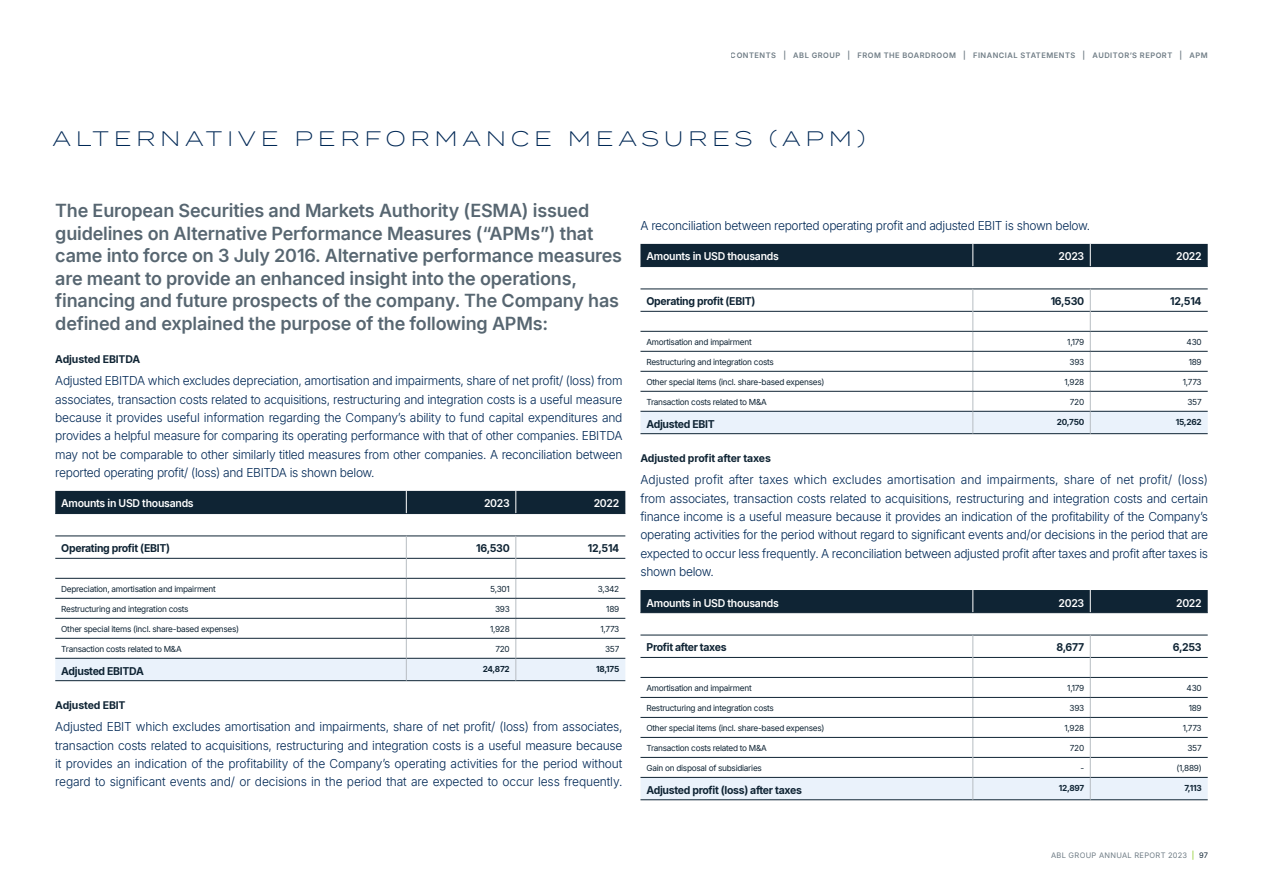
<style>
.page{position:relative;width:1263px;height:893px;background:#fff}
.page>*{position:absolute;margin:0;border:0;box-sizing:border-box;transform-origin:0 0}
.t1{font:300 21px "Termina";letter-spacing:.22em;color:#002855}
.t2{font:600 18px/22.5px "Inter";letter-spacing:-.01em;color:#576671}
.t3{font:300 12.3px/18.5px "Inter";letter-spacing:-.025em;color:#002855;text-align:justify}
.t4{font:700 10.65px "Inter";letter-spacing:-.03em;color:#0f2434}
.t5{font:600 10.65px "Inter";letter-spacing:-.025em;color:#fff}
.t6{font:700 10.5px "Inter";letter-spacing:-.01em;color:#0f2434}
.t7{font:8.25px "Inter";letter-spacing:-.035em;color:#0f2434}
.t8{font:700 8.25px "Inter";letter-spacing:-.03em;color:#0f2434}
.t9{font:600 7.5px "Inter";letter-spacing:.065em;color:#6f7c85}
.t10{font:7.5px "Inter";letter-spacing:.04em;color:#6f7c85}
.s1{color:#79c300}
.s2{color:#0f2434}
</style>
<div class="page">
<div style="left:55px;top:491px;width:570px;height:22px;background:#0f2434"></div>
<hr style="left:55px;top:513px;width:351px;height:1px;background:#0f2434">
<hr style="left:406px;top:513px;width:110px;height:1px;background:#0f2434">
<hr style="left:516px;top:513px;width:109px;height:1px;background:#0f2434">
<svg style="left:55px;top:536px;width:570px;height:145px"></svg>
<div style="left:640px;top:244px;width:568px;height:22px;background:#0f2434"></div>
<hr style="left:640px;top:266px;width:333px;height:1px;background:#0f2434">
<hr style="left:973px;top:266px;width:117px;height:1px;background:#0f2434">
<hr style="left:1090px;top:266px;width:118px;height:1px;background:#0f2434">
<svg style="left:640px;top:289px;width:568px;height:145px"></svg>
<div style="left:640px;top:590px;width:568px;height:22px;background:#0f2434"></div>
<hr style="left:640px;top:612px;width:333px;height:1px;background:#0f2434">
<hr style="left:973px;top:612px;width:117px;height:1px;background:#0f2434">
<hr style="left:1090px;top:612px;width:118px;height:1px;background:#0f2434">
<svg style="left:640px;top:635px;width:568px;height:165px"></svg>
<p class="t9" style="left:731px;top:50px;width:478px">CONTENTS | ABL GROUP | FROM THE BOARDROOM | FINANCIAL STATEMENTS | AUDITOR’S REPORT | APM</p>
<h1 class="t1" style="left:52px;top:124px;width:815px">ALTERNATIVE PERFORMANCE MEASURES (APM)</h1>
<p class="t2" style="left:55px;top:199px;width:568px">The European Securities and Markets Authority (ESMA) issued guidelines on Alternative Performance Measures (“APMs”) that came into force on 3 July 2016. Alternative performance measures are meant to provide an enhanced insight into the operations, financing and future prospects of the company. The Company has defined and explained the purpose of the following APMs:</p>
<p class="t6" style="left:55px;top:351px;width:87px">Adjusted EBITDA</p>
<p class="t3" style="left:55px;top:371px;width:569px">Adjusted EBITDA which excludes depreciation, amortisation and impairments, share of net profit/ (loss) from associates, transaction costs related to acquisitions, restructuring and integration costs is a useful measure because it provides useful information regarding the Company’s ability to fund capital expenditures and provides a helpful measure for comparing its operating performance with that of other companies. EBITDA may not be comparable to other similarly titled measures from other companies. A reconciliation between reported operating profit/ (loss) and EBITDA is shown below.</p>
<p class="t5" style="left:61px;top:496px;width:134px">Amounts in USD thousands</p>
<p class="t5" style="left:484px;top:496px;width:27px">2023</p>
<p class="t5" style="left:594px;top:496px;width:27px">2022</p>
<p class="t4" style="left:61px;top:540px;width:110px">Operating profit (EBIT)</p>
<p class="t4" style="left:476px;top:540px;width:35px">16,530</p>
<p class="t4" style="left:588px;top:540px;width:33px">12,514</p>
<p class="t7" style="left:61px;top:583px;width:156px">Depreciation, amortisation and impairment</p>
<p class="t7" style="left:490px;top:583px;width:21px">5,301</p>
<p class="t7" style="left:598px;top:583px;width:23px">3,342</p>
<p class="t7" style="left:61px;top:603px;width:129px">Restructuring and integration costs</p>
<p class="t7" style="left:495px;top:603px;width:16px">393</p>
<p class="t7" style="left:606px;top:603px;width:15px">189</p>
<p class="t7" style="left:61px;top:623px;width:179px">Other special items (incl. share-based expenses)</p>
<p class="t7" style="left:490px;top:623px;width:21px">1,928</p>
<p class="t7" style="left:600px;top:623px;width:20px">1,773</p>
<p class="t7" style="left:61px;top:643px;width:122px">Transaction costs related to M&amp;A</p>
<p class="t7" style="left:495px;top:643px;width:16px">720</p>
<p class="t7" style="left:605px;top:643px;width:16px">357</p>
<p class="t4" style="left:61px;top:663px;width:84px">Adjusted EBITDA</p>
<p class="t8" style="left:483px;top:663px;width:29px">24,872</p>
<p class="t8" style="left:596px;top:663px;width:25px">18,175</p>
<p class="t6" style="left:55px;top:697px;width:72px">Adjusted EBIT</p>
<p class="t3" style="left:55px;top:717px;width:569px">Adjusted EBIT which excludes amortisation and impairments, share of net profit/ (loss) from associates, transaction costs related to acquisitions, restructuring and integration costs is a useful measure because it provides an indication of the profitability of the Company’s operating activities for the period without regard to significant events and/ or decisions in the period that are expected to occur less frequently.</p>
<p class="t3" style="left:640px;top:216px;width:451px">A reconciliation between reported operating profit and adjusted EBIT is shown below.</p>
<p class="t5" style="left:646px;top:249px;width:134px">Amounts in USD thousands</p>
<p class="t5" style="left:1058px;top:249px;width:27px">2023</p>
<p class="t5" style="left:1176px;top:249px;width:27px">2022</p>
<p class="t4" style="left:646px;top:293px;width:110px">Operating profit (EBIT)</p>
<p class="t4" style="left:1051px;top:293px;width:35px">16,530</p>
<p class="t4" style="left:1170px;top:293px;width:33px">12,514</p>
<p class="t7" style="left:646px;top:336px;width:107px">Amortisation and impairment</p>
<p class="t7" style="left:1067px;top:336px;width:18px">1,179</p>
<p class="t7" style="left:1186px;top:336px;width:17px">430</p>
<p class="t7" style="left:646px;top:356px;width:129px">Restructuring and integration costs</p>
<p class="t7" style="left:1069px;top:356px;width:16px">393</p>
<p class="t7" style="left:1189px;top:356px;width:15px">189</p>
<p class="t7" style="left:646px;top:376px;width:179px">Other special items (incl. share-based expenses)</p>
<p class="t7" style="left:1064px;top:376px;width:21px">1,928</p>
<p class="t7" style="left:1183px;top:376px;width:20px">1,773</p>
<p class="t7" style="left:646px;top:396px;width:122px">Transaction costs related to M&amp;A</p>
<p class="t7" style="left:1070px;top:396px;width:16px">720</p>
<p class="t7" style="left:1187px;top:396px;width:16px">357</p>
<p class="t4" style="left:646px;top:416px;width:70px">Adjusted EBIT</p>
<p class="t8" style="left:1057px;top:416px;width:29px">20,750</p>
<p class="t8" style="left:1176px;top:416px;width:27px">15,262</p>
<p class="t6" style="left:640px;top:450px;width:132px">Adjusted profit after taxes</p>
<p class="t3" style="left:640px;top:470px;width:569px">Adjusted profit after taxes which excludes amortisation and impairments, share of net profit/ (loss) from associates, transaction costs related to acquisitions, restructuring and integration costs and certain finance income is a useful measure because it provides an indication of the profitability of the Company’s operating activities for the period without regard to significant events and/or decisions in the period that are expected to occur less frequently. A reconciliation between adjusted profit after taxes and profit after taxes is shown below.</p>
<p class="t5" style="left:646px;top:595px;width:134px">Amounts in USD thousands</p>
<p class="t5" style="left:1058px;top:595px;width:27px">2023</p>
<p class="t5" style="left:1176px;top:595px;width:27px">2022</p>
<p class="t4" style="left:646px;top:640px;width:82px">Profit after taxes</p>
<p class="t4" style="left:1056px;top:640px;width:29px">8,677</p>
<p class="t4" style="left:1173px;top:640px;width:30px">6,253</p>
<p class="t7" style="left:646px;top:682px;width:107px">Amortisation and impairment</p>
<p class="t7" style="left:1067px;top:682px;width:18px">1,179</p>
<p class="t7" style="left:1186px;top:682px;width:17px">430</p>
<p class="t7" style="left:646px;top:702px;width:129px">Restructuring and integration costs</p>
<p class="t7" style="left:1069px;top:702px;width:16px">393</p>
<p class="t7" style="left:1189px;top:702px;width:15px">189</p>
<p class="t7" style="left:646px;top:722px;width:179px">Other special items (incl. share-based expenses)</p>
<p class="t7" style="left:1064px;top:722px;width:21px">1,928</p>
<p class="t7" style="left:1183px;top:722px;width:20px">1,773</p>
<p class="t7" style="left:646px;top:742px;width:122px">Transaction costs related to M&amp;A</p>
<p class="t7" style="left:1070px;top:742px;width:16px">720</p>
<p class="t7" style="left:1187px;top:742px;width:16px">357</p>
<p class="t7" style="left:646px;top:762px;width:117px">Gain on disposal of subsidiaries</p>
<p class="t7" style="left:1080px;top:762px;width:5px">-</p>
<p class="t7" style="left:1176px;top:762px;width:27px">(1,889)</p>
<p class="t4" style="left:646px;top:782px;width:157px">Adjusted profit (loss) after taxes</p>
<p class="t8" style="left:1059px;top:782px;width:27px">12,897</p>
<p class="t8" style="left:1184px;top:782px;width:19px">7,113</p>
<p class="t10" style="left:1051px;top:849px;width:158px">ABL GROUP ANNUAL REPORT 2023 <span class="s1">|</span> <span class="s2">97</span></p>
</div>
